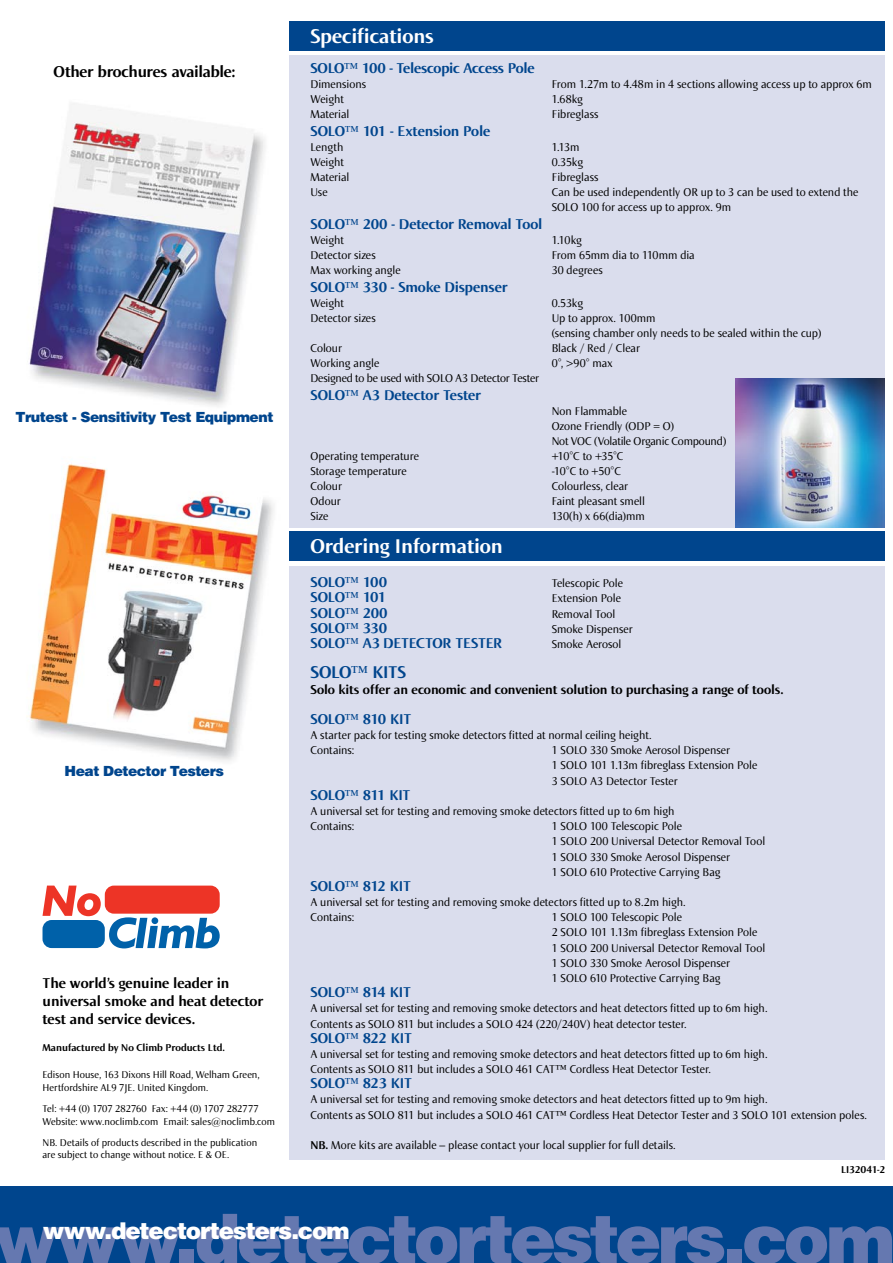
<style>
.page{position:relative;width:893px;height:1263px;background:#fff}
.page>*{position:absolute;margin:0;border:0;box-sizing:border-box;transform-origin:0 0}
.t1{font:900 69px "Helvetica";letter-spacing:-.06em;color:#6578b0}
.t2{font:900 23.1px "Helvetica";letter-spacing:-.05em;color:#fff}
.t3{font:700 21px "Norma";color:#fff}
.t4{font:700 18px "Norma";letter-spacing:-.02em;color:#00458d}
.t5{font:700 16.5px "Norma";letter-spacing:-.01em;color:#000}
.t6{font:700 15px "Norma";letter-spacing:-.01em;color:#00458d}
.t7{font:700 15px/18px "Norma";color:#000}
.t8{font:700 15px "Norma";letter-spacing:-.03em;color:#00458d}
.t9{font:900 13.95px "Helvetica";letter-spacing:-.04em;color:#00458d}
.t10{font:700 13.5px "Norma";letter-spacing:-.005em;color:#000}
.t11{font:12px/15.1px "Norma";color:#000}
.t12{font:10.5px/12.6px "Norma";letter-spacing:.005em;color:#000}
.t13{font:700 10.5px "Norma";color:#000}
.s1{font-weight:700}
</style>
<div class="page">
<img style="left:27px;top:103px;width:247px;height:658px">
<div style="left:289px;top:21px;width:595px;height:30px;background:#00458d"></div>
<div style="left:289px;top:55px;width:595px;height:472px;background:#dadded"></div>
<div style="left:0;top:1186px;width:893px;height:77px;background:#00458d"></div>
<svg style="left:43px;top:885px;width:58px;height:31px"></svg>
<svg style="left:109px;top:917px;width:111px;height:31px"></svg>
<div style="left:105px;top:885px;width:115px;height:29px;background:#ed3426;border-radius:9px"></div>
<div style="left:43px;top:920px;width:62px;height:28px;background:#0061a9;border-radius:9px"></div>
<div style="left:289px;top:531px;width:595px;height:30px;background:#00458d"></div>
<div style="left:289px;top:566px;width:595px;height:593px;background:#dadded"></div>
<img style="left:736px;top:378px;width:148px;height:149px">
<h3 class="t5" style="left:54px;top:62px;width:183px">Other brochures available:</h3>
<p class="t9" style="left:16px;top:408px;width:259px">Trutest - Sensitivity Test Equipment</p>
<p class="t9" style="left:65px;top:762px;width:161px">Heat Detector Testers</p>
<p class="t7" style="left:43px;top:974px;width:222px">The world’s genuine leader in universal smoke and heat detector test and service devices.</p>
<p class="t13" style="left:43px;top:1042px;width:184px">Manufactured by No Climb Products Ltd.</p>
<p class="t12" style="left:43px;top:1068px;width:219px">Edison House, 163 Dixons Hill Road, Welham Green,<br>Hertfordshire AL9 7JE. United Kingdom.</p>
<p class="t12" style="left:43px;top:1102px;width:234px">Tel: +44 (0) 1707 282760 Fax: +44 (0) 1707 282777<br>Website: www.noclimb.com Email: sales@noclimb.com</p>
<p class="t12" style="left:43px;top:1136px;width:216px">NB. Details of products described in the publication are subject to change without notice. E &amp; OE.</p>
<h3 class="t3" style="left:310px;top:24px;width:125px">Specifications</h3>
<p class="t6" style="left:310px;top:60px;width:226px">SOLO™ 100 - Telescopic Access Pole</p>
<p class="t11" style="left:310px;top:77px;width:57px">Dimensions</p>
<p class="t11" style="left:552px;top:77px;width:322px">From 1.27m to 4.48m in 4 sections allowing access up to approx 6m</p>
<p class="t11" style="left:310px;top:92px;width:35px">Weight</p>
<p class="t11" style="left:552px;top:92px;width:33px">1.68kg</p>
<p class="t11" style="left:310px;top:107px;width:40px">Material</p>
<p class="t11" style="left:552px;top:107px;width:48px">Fibreglass</p>
<p class="t6" style="left:310px;top:123px;width:181px">SOLO™ 101 - Extension Pole</p>
<p class="t11" style="left:310px;top:140px;width:34px">Length</p>
<p class="t11" style="left:552px;top:140px;width:29px">1.13m</p>
<p class="t11" style="left:310px;top:155px;width:35px">Weight</p>
<p class="t11" style="left:552px;top:155px;width:33px">0.35kg</p>
<p class="t11" style="left:310px;top:170px;width:40px">Material</p>
<p class="t11" style="left:552px;top:170px;width:48px">Fibreglass</p>
<p class="t11" style="left:310px;top:185px;width:19px">Use</p>
<p class="t11" style="left:552px;top:185px;width:308px">Can be used independently OR up to 3 can be used to extend the<br>SOLO 100 for access up to approx. 9m</p>
<p class="t6" style="left:310px;top:216px;width:233px">SOLO™ 200 - Detector Removal Tool</p>
<p class="t11" style="left:310px;top:233px;width:35px">Weight</p>
<p class="t11" style="left:552px;top:233px;width:32px">1.10kg</p>
<p class="t11" style="left:310px;top:248px;width:67px">Detector sizes</p>
<p class="t11" style="left:552px;top:248px;width:144px">From 65mm dia to 110mm dia</p>
<p class="t11" style="left:310px;top:263px;width:92px">Max working angle</p>
<p class="t11" style="left:552px;top:263px;width:53px">30 degrees</p>
<p class="t6" style="left:310px;top:279px;width:199px">SOLO™ 330 - Smoke Dispenser</p>
<p class="t11" style="left:310px;top:296px;width:35px">Weight</p>
<p class="t11" style="left:552px;top:296px;width:33px">0.53kg</p>
<p class="t11" style="left:310px;top:311px;width:67px">Detector sizes</p>
<p class="t11" style="left:552px;top:311px;width:271px">Up to approx. 100mm<br>(sensing chamber only needs to be sealed within the cup)</p>
<p class="t11" style="left:310px;top:341px;width:33px">Colour</p>
<p class="t11" style="left:552px;top:341px;width:90px">Black / Red / Clear</p>
<p class="t11" style="left:310px;top:356px;width:70px">Working angle</p>
<p class="t11" style="left:552px;top:356px;width:63px">0°, &gt;90° max</p>
<p class="t11" style="left:310px;top:371px;width:230px">Designed to be used with SOLO A3 Detector Tester</p>
<p class="t6" style="left:310px;top:387px;width:172px">SOLO™ A3 Detector Tester</p>
<p class="t11" style="left:552px;top:404px;width:176px">Non Flammable<br>Ozone Friendly (ODP = O)<br>Not VOC (Volatile Organic Compound)</p>
<p class="t11" style="left:310px;top:449px;width:110px">Operating temperature</p>
<p class="t11" style="left:552px;top:449px;width:73px">+10°C to +35°C</p>
<p class="t11" style="left:310px;top:464px;width:98px">Storage temperature</p>
<p class="t11" style="left:552px;top:464px;width:71px">-10°C to +50°C</p>
<p class="t11" style="left:310px;top:479px;width:33px">Colour</p>
<p class="t11" style="left:552px;top:479px;width:78px">Colourless, clear</p>
<p class="t11" style="left:310px;top:494px;width:32px">Odour</p>
<p class="t11" style="left:552px;top:494px;width:95px">Faint pleasant smell</p>
<p class="t11" style="left:310px;top:509px;width:20px">Size</p>
<p class="t11" style="left:552px;top:509px;width:95px">130(h) x 66(dia)mm</p>
<h3 class="t3" style="left:310px;top:535px;width:194px">Ordering Information</h3>
<p class="t6" style="left:310px;top:574px;width:78px">SOLO™ 100</p>
<p class="t11" style="left:552px;top:576px;width:73px">Telescopic Pole</p>
<p class="t6" style="left:310px;top:589px;width:77px">SOLO™ 101</p>
<p class="t11" style="left:552px;top:591px;width:71px">Extension Pole</p>
<p class="t6" style="left:310px;top:604px;width:79px">SOLO™ 200</p>
<p class="t11" style="left:552px;top:606px;width:65px">Removal Tool</p>
<p class="t6" style="left:310px;top:620px;width:78px">SOLO™ 330</p>
<p class="t11" style="left:552px;top:621px;width:83px">Smoke Dispenser</p>
<p class="t6" style="left:310px;top:635px;width:93px">SOLO™ A3 Detector</p>
<p class="t6" style="left:455px;top:635px;width:17px">Tester</p>
<p class="t11" style="left:552px;top:637px;width:71px">Smoke Aerosol</p>
<h3 class="t4" style="left:310px;top:663px;width:97px">SOLO™ KITS</h3>
<p class="t10" style="left:310px;top:682px;width:475px">Solo kits offer an economic and convenient solution to purchasing a range of tools.</p>
<p class="t8" style="left:310px;top:711px;width:96px">SOLO™ 810 Kit</p>
<p class="t11" style="left:310px;top:728px;width:343px">A starter pack for testing smoke detectors fitted at normal ceiling height.<br>Contains:</p>
<p class="t11" style="left:552px;top:743px;width:207px">1 SOLO 330 Smoke Aerosol Dispenser<br>1 SOLO 101 1.13m fibreglass Extension Pole<br>3 SOLO A3 Detector Tester</p>
<p class="t8" style="left:310px;top:787px;width:95px">SOLO™ 811 Kit</p>
<p class="t11" style="left:310px;top:804px;width:366px">A universal set for testing and removing smoke detectors fitted up to 6m high<br>Contains:</p>
<p class="t11" style="left:552px;top:819px;width:215px">1 SOLO 100 Telescopic Pole<br>1 SOLO 200 Universal Detector Removal Tool 1 SOLO 330 Smoke Aerosol Dispenser<br>1 SOLO 610 Protective Carrying Bag</p>
<p class="t8" style="left:310px;top:878px;width:95px">SOLO™ 812 Kit</p>
<p class="t11" style="left:310px;top:895px;width:377px">A universal set for testing and removing smoke detectors fitted up to 8.2m high.<br>Contains:</p>
<p class="t11" style="left:552px;top:910px;width:215px">1 SOLO 100 Telescopic Pole<br>2 SOLO 101 1.13m fibreglass Extension Pole 1 SOLO 200 Universal Detector Removal Tool 1 SOLO 330 Smoke Aerosol Dispenser<br>1 SOLO 610 Protective Carrying Bag</p>
<p class="t8" style="left:310px;top:984px;width:95px">SOLO™ 814 Kit</p>
<p class="t11" style="left:310px;top:1001px;width:459px">A universal set for testing and removing smoke detectors and heat detectors fitted up to 6m high.<br>Contents as SOLO 811 but includes a SOLO 424 (220/240V) heat detector tester.</p>
<p class="t6" style="left:310px;top:1029px;width:96px">SOLO™ 822 Kit</p>
<p class="t11" style="left:310px;top:1046px;width:459px">A universal set for testing and removing smoke detectors and heat detectors fitted up to 6m high.<br>Contents as SOLO 811 but includes a SOLO 461 CAT™ Cordless Heat Detector Tester.</p>
<p class="t6" style="left:310px;top:1075px;width:96px">SOLO™ 823 Kit</p>
<p class="t11" style="left:310px;top:1092px;width:558px">A universal set for testing and removing smoke detectors and heat detectors fitted up to 9m high.<br>Contents as SOLO 811 but includes a SOLO 461 CAT™ Cordless Heat Detector Tester and 3 SOLO 101 extension poles.</p>
<p class="t11" style="left:310px;top:1137px;width:367px"><span class="s1">NB.</span> More kits are available – please contact your local supplier for full details.</p>
<p class="t13" style="left:841px;top:1164px;width:46px">LI32041-2</p>
<h1 class="t1" style="left:-7px;top:1193px;width:903px">www.detectortesters.com</h1>
<h2 class="t2" style="left:43px;top:1216px;width:308px">www.detectortesters.com</h2>
</div>
